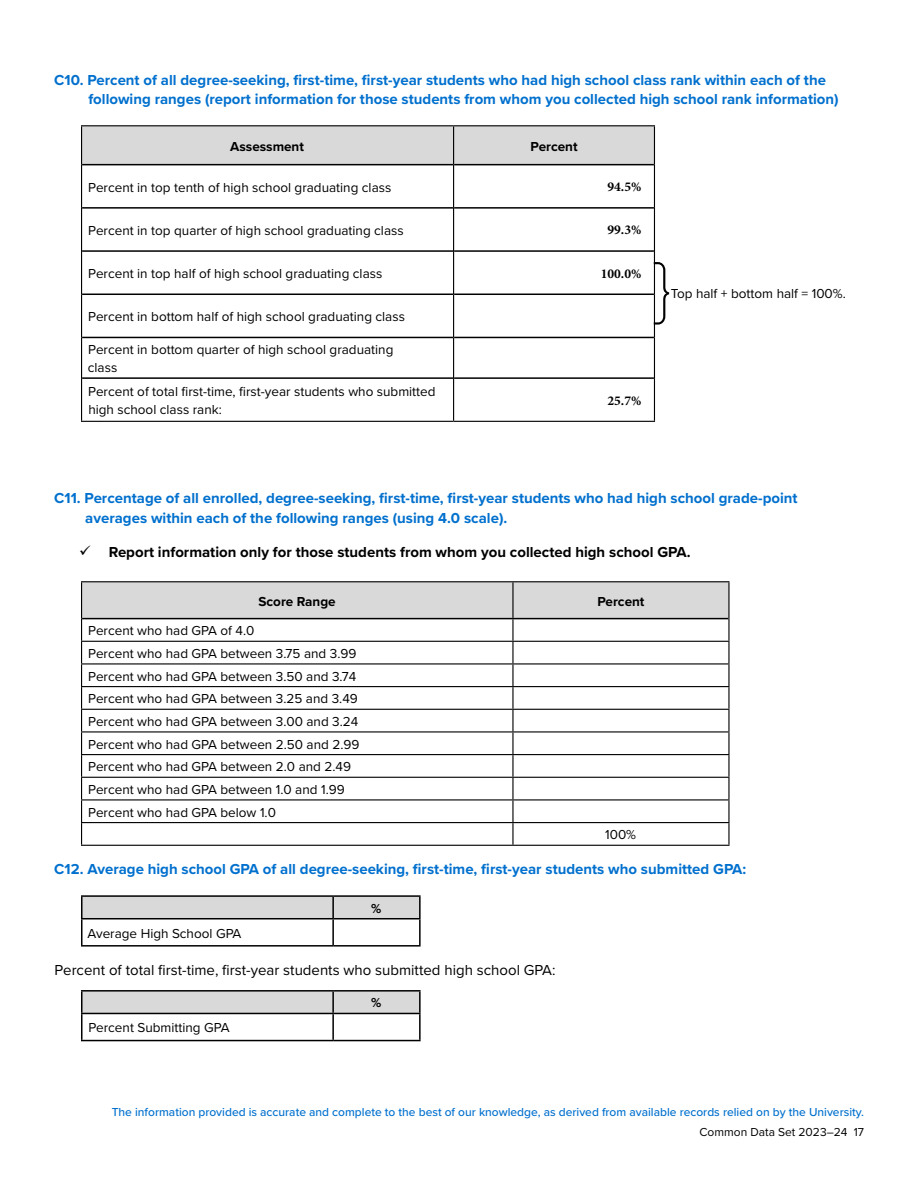
<style>
.page{position:relative;width:918px;height:1188px;background:#fff}
.page>*{position:absolute;margin:0;border:0;box-sizing:border-box;transform-origin:0 0}
.t1{font:100 72px "Proxima Nova T";color:#000}
.t2{font:700 15px/19.5px "Proxima Nova";color:#0070ce}
.t3{font:700 15px "Proxima Nova";color:#000}
.t4{font:15px "Proxima Nova";color:#000}
.t5{font:13.5px/18px "Proxima Nova";color:#000}
.t6{font:700 13.5px "Proxima Nova";color:#000}
.t7{font:700 13.5px "Minion Pro";color:#000}
.t8{font:500 12px "Proxima Nova";color:#0070ce}
.t9{font:12px "Proxima Nova";color:#000}
</style>
<div class="page">
<div style="left:82px;top:126px;width:572px;height:38px;background:#d9d9d9"></div>
<hr style="left:81px;top:125px;width:373px;height:1px;background:#000">
<hr style="left:454px;top:125px;width:201px;height:1px;background:#000">
<hr style="left:82px;top:164px;width:371px;height:1px;background:#000">
<hr style="left:454px;top:164px;width:200px;height:1px;background:#000">
<hr style="left:82px;top:207px;width:371px;height:2px;background:#000">
<hr style="left:454px;top:207px;width:200px;height:2px;background:#000">
<hr style="left:82px;top:250px;width:371px;height:2px;background:#000">
<hr style="left:454px;top:250px;width:200px;height:2px;background:#000">
<hr style="left:82px;top:294px;width:371px;height:1px;background:#000">
<hr style="left:454px;top:294px;width:200px;height:1px;background:#000">
<hr style="left:82px;top:337px;width:371px;height:1px;background:#000">
<hr style="left:454px;top:337px;width:200px;height:1px;background:#000">
<hr style="left:82px;top:377px;width:371px;height:2px;background:#000">
<hr style="left:454px;top:377px;width:200px;height:2px;background:#000">
<hr style="left:453px;top:126px;width:1px;height:39px;background:#000">
<hr style="left:453px;top:165px;width:1px;height:43px;background:#000">
<hr style="left:453px;top:208px;width:1px;height:43px;background:#000">
<hr style="left:453px;top:251px;width:1px;height:43px;background:#000">
<hr style="left:453px;top:294px;width:1px;height:43px;background:#000">
<hr style="left:453px;top:337px;width:1px;height:41px;background:#000">
<hr style="left:453px;top:378px;width:1px;height:43px;background:#000">
<hr style="left:454px;top:421px;width:201px;height:1px;background:#000">
<hr style="left:81px;top:126px;width:1px;height:39px;background:#000">
<hr style="left:81px;top:165px;width:1px;height:43px;background:#000">
<hr style="left:81px;top:208px;width:1px;height:43px;background:#000">
<hr style="left:81px;top:251px;width:1px;height:43px;background:#000">
<hr style="left:81px;top:294px;width:1px;height:43px;background:#000">
<hr style="left:81px;top:337px;width:1px;height:41px;background:#000">
<hr style="left:81px;top:378px;width:1px;height:43px;background:#000">
<hr style="left:81px;top:421px;width:373px;height:1px;background:#000">
<hr style="left:654px;top:126px;width:1px;height:39px;background:#000">
<hr style="left:654px;top:165px;width:1px;height:43px;background:#000">
<hr style="left:654px;top:208px;width:1px;height:43px;background:#000">
<hr style="left:654px;top:251px;width:1px;height:43px;background:#000">
<hr style="left:654px;top:294px;width:1px;height:43px;background:#000">
<hr style="left:654px;top:337px;width:1px;height:41px;background:#000">
<hr style="left:654px;top:378px;width:1px;height:43px;background:#000">
<hr style="left:81px;top:581px;width:432px;height:1px;background:#000">
<hr style="left:513px;top:581px;width:217px;height:1px;background:#000">
<hr style="left:728px;top:582px;width:2px;height:37px;background:#000">
<hr style="left:728px;top:619px;width:2px;height:22px;background:#000">
<hr style="left:513px;top:641px;width:217px;height:1px;background:#000">
<hr style="left:728px;top:642px;width:2px;height:21px;background:#000">
<hr style="left:513px;top:663px;width:217px;height:2px;background:#000">
<hr style="left:728px;top:665px;width:2px;height:21px;background:#000">
<hr style="left:513px;top:686px;width:217px;height:1px;background:#000">
<hr style="left:728px;top:687px;width:2px;height:22px;background:#000">
<hr style="left:513px;top:709px;width:217px;height:1px;background:#000">
<hr style="left:728px;top:710px;width:2px;height:21px;background:#000">
<hr style="left:513px;top:731px;width:217px;height:2px;background:#000">
<hr style="left:728px;top:733px;width:2px;height:21px;background:#000">
<hr style="left:513px;top:754px;width:217px;height:1px;background:#000">
<hr style="left:728px;top:755px;width:2px;height:22px;background:#000">
<hr style="left:513px;top:777px;width:217px;height:1px;background:#000">
<hr style="left:728px;top:778px;width:2px;height:21px;background:#000">
<hr style="left:513px;top:799px;width:217px;height:1px;background:#000">
<hr style="left:728px;top:800px;width:2px;height:22px;background:#000">
<svg style="left:81px;top:582px;width:648px;height:263px"></svg>
<hr style="left:513px;top:822px;width:217px;height:1px;background:#000">
<hr style="left:512px;top:823px;width:2px;height:22px;background:#000">
<hr style="left:728px;top:823px;width:2px;height:22px;background:#000">
<hr style="left:81px;top:845px;width:432px;height:1px;background:#000">
<hr style="left:513px;top:845px;width:217px;height:1px;background:#000">
<hr style="left:82px;top:618px;width:431px;height:1px;background:#000">
<hr style="left:513px;top:618px;width:215px;height:1px;background:#000">
<hr style="left:81px;top:895px;width:252px;height:2px;background:#000">
<hr style="left:333px;top:895px;width:88px;height:2px;background:#000">
<hr style="left:419px;top:897px;width:2px;height:21px;background:#000">
<svg style="left:81px;top:896px;width:339px;height:49px"></svg>
<hr style="left:333px;top:918px;width:88px;height:1px;background:#000">
<hr style="left:332px;top:919px;width:2px;height:26px;background:#000">
<hr style="left:419px;top:919px;width:2px;height:26px;background:#000">
<hr style="left:81px;top:945px;width:252px;height:2px;background:#000">
<hr style="left:333px;top:945px;width:88px;height:2px;background:#000">
<hr style="left:81px;top:990px;width:252px;height:2px;background:#000">
<hr style="left:333px;top:990px;width:88px;height:2px;background:#000">
<hr style="left:419px;top:992px;width:2px;height:21px;background:#000">
<svg style="left:81px;top:991px;width:339px;height:49px"></svg>
<hr style="left:333px;top:1013px;width:88px;height:1px;background:#000">
<hr style="left:332px;top:1014px;width:2px;height:26px;background:#000">
<hr style="left:419px;top:1014px;width:2px;height:26px;background:#000">
<hr style="left:81px;top:1040px;width:252px;height:1px;background:#000">
<hr style="left:333px;top:1040px;width:88px;height:1px;background:#000">
<h2 class="t2" style="left:88px;top:70px;width:752px;text-indent:-34px">C10. Percent of all degree-seeking, first-time, first-year students who had high school class rank within each of the following ranges (report information for those students from whom you collected high school rank information)</h2>
<p class="t6" style="left:230px;top:136px;width:75px">Assessment</p>
<p class="t6" style="left:531px;top:136px;width:49px">Percent</p>
<p class="t5" style="left:88px;top:178px;width:305px">Percent in top tenth of high school graduating class</p>
<p class="t7" style="left:607px;top:177px;width:35px">94.5%</p>
<p class="t5" style="left:88px;top:221px;width:317px">Percent in top quarter of high school graduating class</p>
<p class="t7" style="left:607px;top:221px;width:35px">99.3%</p>
<p class="t5" style="left:88px;top:264px;width:296px">Percent in top half of high school graduating class</p>
<p class="t7" style="left:601px;top:264px;width:42px">100.0%</p>
<p class="t5" style="left:671px;top:284px;width:176px">Top half + bottom half = 100%.</p>
<p class="t5" style="left:88px;top:307px;width:318px">Percent in bottom half of high school graduating class</p>
<p class="t5" style="left:88px;top:340px;width:307px">Percent in bottom quarter of high school graduating class</p>
<p class="t5" style="left:88px;top:382px;width:349px">Percent of total first-time, first-year students who submitted high school class rank:</p>
<p class="t7" style="left:607px;top:391px;width:35px">25.7%</p>
<p class="t1" style="left:653px;top:233px;width:19px">}</p>
<h2 class="t2" style="left:85px;top:488px;width:714px;text-indent:-31px">C11. Percentage of all enrolled, degree-seeking, first-time, first-year students who had high school grade-point averages within each of the following ranges (using 4.0 scale).</h2>
<p class="t3" style="left:79px;top:541px;width:613px">✓ Report information only for those students from whom you collected high school GPA.</p>
<p class="t6" style="left:258px;top:591px;width:79px">Score Range</p>
<p class="t6" style="left:597px;top:591px;width:49px">Percent</p>
<p class="t5" style="left:88px;top:621px;width:168px">Percent who had GPA of 4.0</p>
<p class="t5" style="left:88px;top:644px;width:270px">Percent who had GPA between 3.75 and 3.99</p>
<p class="t5" style="left:88px;top:667px;width:269px">Percent who had GPA between 3.50 and 3.74</p>
<p class="t5" style="left:88px;top:689px;width:271px">Percent who had GPA between 3.25 and 3.49</p>
<p class="t5" style="left:88px;top:712px;width:272px">Percent who had GPA between 3.00 and 3.24</p>
<p class="t5" style="left:88px;top:735px;width:273px">Percent who had GPA between 2.50 and 2.99</p>
<p class="t5" style="left:88px;top:757px;width:264px">Percent who had GPA between 2.0 and 2.49</p>
<p class="t5" style="left:88px;top:780px;width:258px">Percent who had GPA between 1.0 and 1.99</p>
<p class="t5" style="left:88px;top:803px;width:189px">Percent who had GPA below 1.0</p>
<p class="t5" style="left:605px;top:825px;width:32px">100%</p>
<h2 class="t2" style="left:54px;top:859px;width:694px">C12. Average high school GPA of all degree-seeking, first-time, first-year students who submitted GPA:</h2>
<p class="t6" style="left:371px;top:898px;width:12px">%</p>
<p class="t5" style="left:87px;top:924px;width:155px">Average High School GPA</p>
<p class="t4" style="left:55px;top:959px;width:502px">Percent of total first-time, first-year students who submitted high school GPA:</p>
<p class="t6" style="left:371px;top:993px;width:12px">%</p>
<p class="t5" style="left:88px;top:1018px;width:143px">Percent Submitting GPA</p>
<p class="t8" style="left:112px;top:1104px;width:754px">The information provided is accurate and complete to the best of our knowledge, as derived from available records relied on by the University.</p>
<p class="t9" style="left:700px;top:1123px;width:166px">Common Data Set 2023–24 17</p>
</div>
